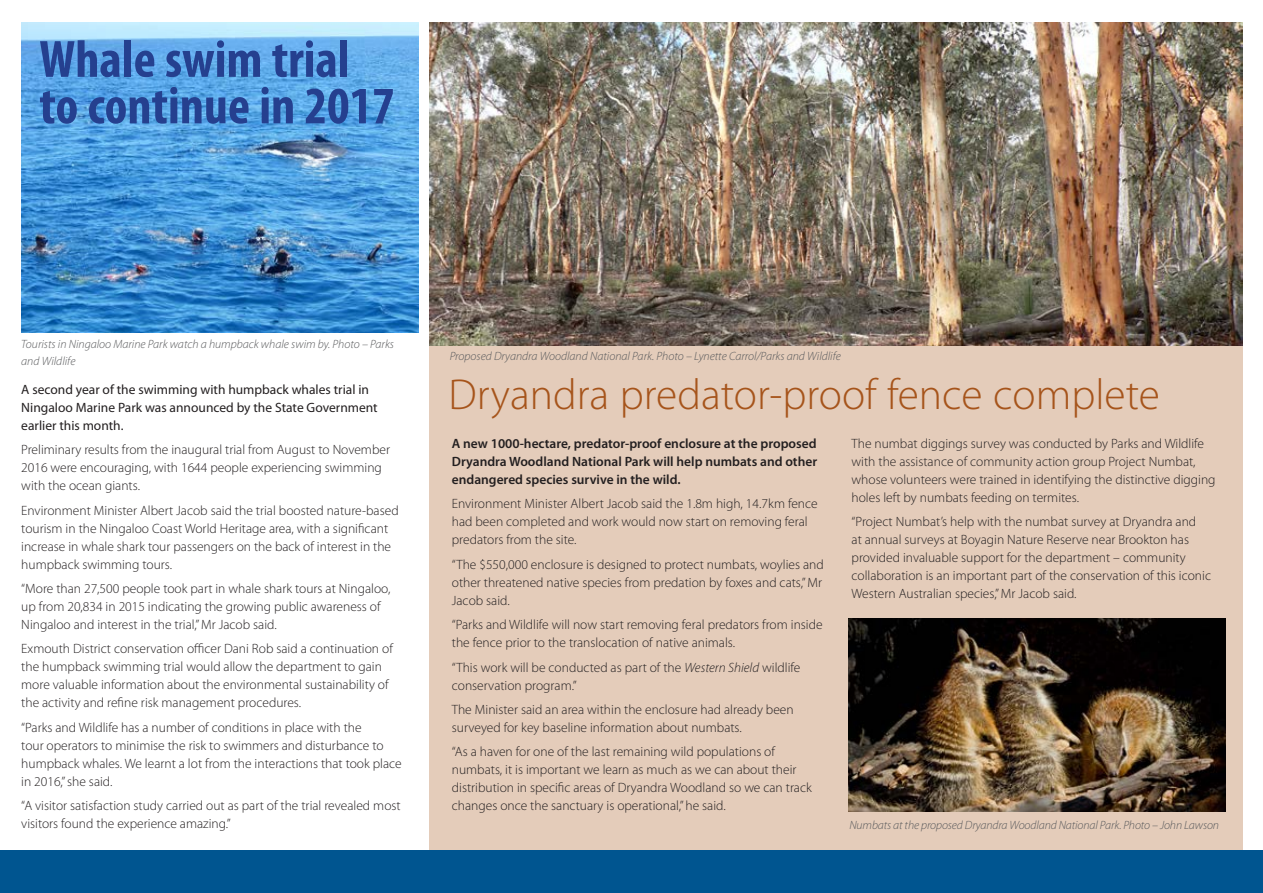
<style>
.page{position:relative;width:1263px;height:893px;background:#fff}
.page>*{position:absolute;margin:0;border:0;box-sizing:border-box;transform-origin:0 0}
.t1{font:700 condensed 52.8px/46.5px "Myriad Pro";color:#25408f}
.t2{font:300 43.5px "Myriad Pro";color:#a6541b}
.t3{font:300 13.5px/18px "Myriad Pro";color:#231f20}
.t4{font:600 13.5px/18px "Myriad Pro";color:#231f20;text-align:justify}
.t5{font:13.5px/18px "Myriad Pro";color:#231f20}
.t6{font:italic 300 12px/16.5px "Myriad Pro";color:#58595b}
.s1{font-style:italic}
</style>
<div class="page">
<div style="left:429px;top:22px;width:814px;height:859px;background:#e4ccba"></div>
<img style="left:21px;top:22px;width:398px;height:310px">
<div style="left:0;top:850px;width:1263px;height:43px;background:#005590"></div>
<img style="left:429px;top:22px;width:814px;height:323px">
<img style="left:848px;top:619px;width:378px;height:192px">
<h1 class="t1" style="left:39px;top:35px;width:357px">Whale swim trial to continue in 2017</h1>
<p class="t6" style="left:21px;top:336px;width:374px">Tourists in Ningaloo Marine Park watch a humpback whale swim by. Photo – Parks and Wildlife</p>
<p class="t6" style="left:450px;top:347px;width:393px">Proposed Dryandra Woodland National Park. Photo – Lynette Carrol/Parks and Wildlife</p>
<p class="t5" style="left:21px;top:380px;width:358px">A second year of the swimming with humpback whales trial in<br>Ningaloo Marine Park was announced by the State Government earlier this month.</p>
<p class="t3" style="left:21px;top:441px;width:370px">Preliminary results from the inaugural trial from August to November<br>2016 were encouraging, with 1644 people experiencing swimming with the ocean giants.</p>
<p class="t3" style="left:21px;top:501px;width:379px">Environment Minister Albert Jacob said the trial boosted nature-based tourism in the Ningaloo Coast World Heritage area, with a significant increase in whale shark tour passengers on the back of interest in the humpback swimming tours.</p>
<p class="t3" style="left:21px;top:579px;width:371px">“More than 27,500 people took part in whale shark tours at Ningaloo, up from 20,834 in 2015 indicating the growing public awareness of<br>Ningaloo and interest in the trial,” Mr Jacob said.</p>
<p class="t3" style="left:21px;top:640px;width:373px">Exmouth District conservation officer Dani Rob said a continuation of the humpback swimming trial would allow the department to gain more valuable information about the environmental sustainability of the activity and refine risk management procedures.</p>
<p class="t3" style="left:21px;top:718px;width:382px">“Parks and Wildlife has a number of conditions in place with the<br>tour operators to minimise the risk to swimmers and disturbance to humpback whales. We learnt a lot from the interactions that took place in 2016,” she said.</p>
<p class="t3" style="left:21px;top:796px;width:381px">“A visitor satisfaction study carried out as part of the trial revealed most visitors found the experience amazing.”</p>
<h2 class="t2" style="left:449px;top:368px;width:713px">Dryandra predator-proof fence complete</h2>
<p class="t4" style="left:452px;top:434px;width:367px">A new 1000-hectare, predator-proof enclosure at the proposed Dryandra Woodland National Park will help numbats and other endangered species survive in the wild.</p>
<p class="t3" style="left:452px;top:495px;width:367px">Environment Minister Albert Jacob said the 1.8m high, 14.7km fence had been completed and work would now start on removing feral predators from the site.</p>
<p class="t3" style="left:452px;top:555px;width:373px">“The $550,000 enclosure is designed to protect numbats, woylies and other threatened native species from predation by foxes and cats,” Mr<br>Jacob said.</p>
<p class="t3" style="left:452px;top:616px;width:372px">“Parks and Wildlife will now start removing feral predators from inside the fence prior to the translocation of native animals.</p>
<p class="t3" style="left:452px;top:658px;width:350px">“This work will be conducted as part of the <span class="s1">Western Shield</span> wildlife conservation program.”</p>
<p class="t3" style="left:452px;top:700px;width:343px">The Minister said an area within the enclosure had already been surveyed for key baseline information about numbats.</p>
<p class="t3" style="left:452px;top:743px;width:361px">“As a haven for one of the last remaining wild populations of numbats, it is important we learn as much as we can about their distribution in specific areas of Dryandra Woodland so we can track changes once the sanctuary is operational,” he said.</p>
<p class="t3" style="left:851px;top:434px;width:365px">The numbat diggings survey was conducted by Parks and Wildlife with the assistance of community action group Project Numbat, whose volunteers were trained in identifying the distinctive digging holes left by numbats feeding on termites.</p>
<p class="t3" style="left:851px;top:513px;width:361px">“Project Numbat’s help with the numbat survey at Dryandra and<br>at annual surveys at Boyagin Nature Reserve near Brookton has provided invaluable support for the department – community collaboration is an important part of the conservation of this iconic Western Australian species,” Mr Jacob said.</p>
<p class="t6" style="left:849px;top:816px;width:371px">Numbats at the proposed Dryandra Woodland National Park. Photo – John Lawson</p>
</div>
